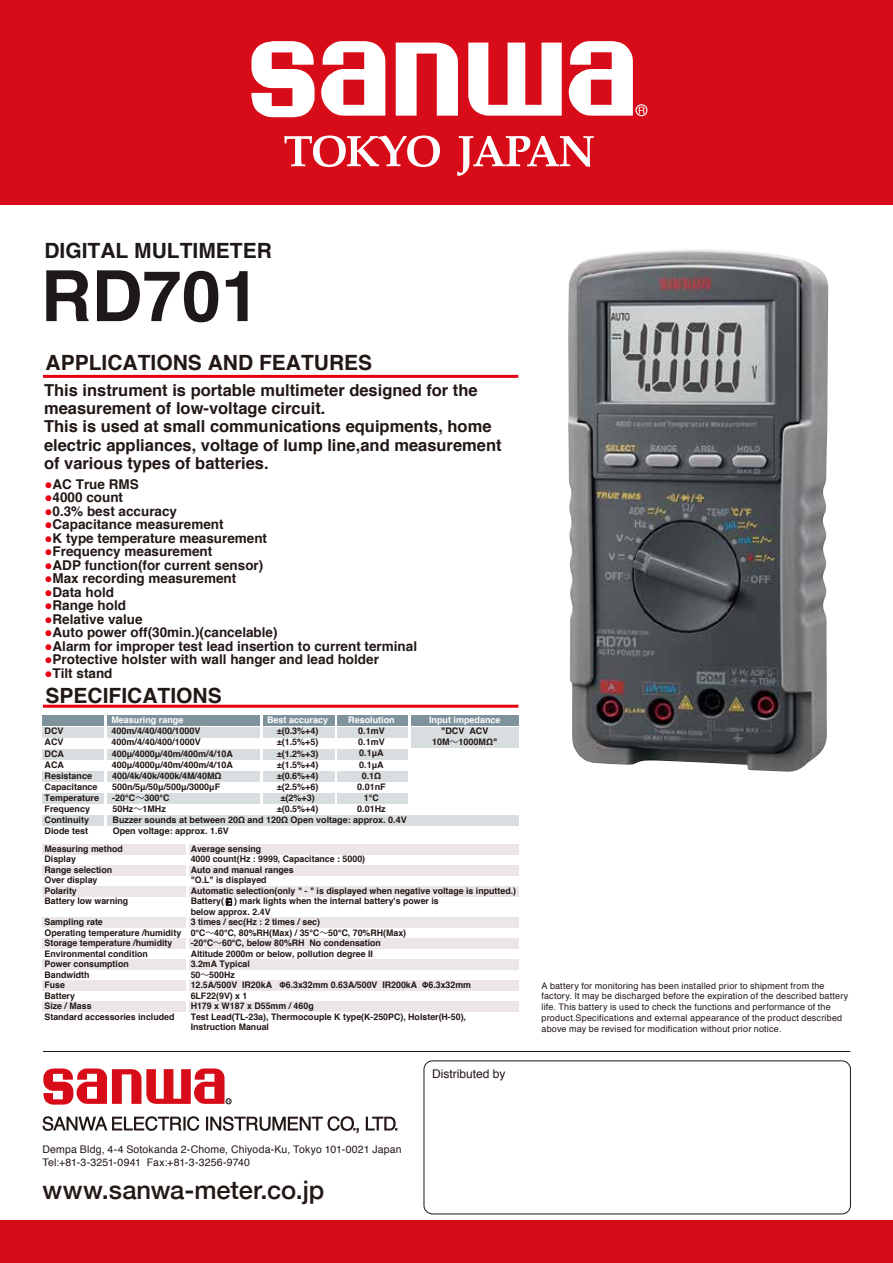
<style>
.page{position:relative;width:893px;height:1263px;background:#fff}
.page>*{position:absolute;margin:0;border:0;box-sizing:border-box;transform-origin:0 0}
.t1{font:700 70.5px "Helvetica";color:#1e181a}
.t2{font:500 25.5px "Helvetica Neue";color:#221815}
.t3{font:700 21px "Helvetica";color:#221815}
.t4{font:700 21px "Helvetica";color:#1e181a}
.t5{font:700 16.5px/18.3px "Helvetica";color:#221815}
.t6{font:700 13.5px "Helvetica";color:#221815}
.t7{font:12px "Helvetica";color:#221815}
.t8{font:10.5px/12.6px "Helvetica";letter-spacing:.015em;color:#221815}
.t9{font:700 9px/11.1px "Helvetica";color:#221815}
.t10{font:9px/10.8px "Helvetica";letter-spacing:.02em;color:#221815}
.t11{font:700 9px "Helvetica";color:#fff}
.s1{color:#e60012}
.s2{font-family:"Koz Go Pr 6 N";font-weight:400}
</style>
<div class="page">
<svg style="left:43px;top:1068px;width:188px;height:37px"></svg>
<div style="left:424px;top:1060px;width:427px;height:154px;border:1px solid #221815;border-radius:9px"></div>
<div style="left:0;top:0;width:893px;height:204px;background:#d80c18"></div>
<div style="left:0;top:1220px;width:893px;height:43px;background:#d80c18"></div>
<svg style="left:251px;top:41px;width:64px;height:77px"></svg>
<svg style="left:321px;top:41px;width:64px;height:75px"></svg>
<svg style="left:396px;top:42px;width:62px;height:74px"></svg>
<svg style="left:468px;top:43px;width:94px;height:73px"></svg>
<svg style="left:569px;top:41px;width:78px;height:76px"></svg>
<svg style="left:284px;top:136px;width:156px;height:31px"></svg>
<svg style="left:457px;top:136px;width:137px;height:40px"></svg>
<svg style="left:43px;top:1116px;width:354px;height:17px"></svg>
<hr style="left:43px;top:1051px;width:807px;height:1px;background:#221815">
<hr style="left:43px;top:375px;width:475px;height:3px;background:#e60012">
<div style="left:43px;top:844px;width:143px;height:10px;background:#ece6e8"></div>
<div style="left:43px;top:865px;width:143px;height:10px;background:#ece6e8"></div>
<div style="left:43px;top:886px;width:143px;height:10px;background:#ece6e8"></div>
<div style="left:43px;top:917px;width:143px;height:11px;background:#ece6e8"></div>
<div style="left:43px;top:938px;width:143px;height:11px;background:#ece6e8"></div>
<div style="left:43px;top:959px;width:143px;height:11px;background:#ece6e8"></div>
<div style="left:43px;top:980px;width:143px;height:11px;background:#ece6e8"></div>
<div style="left:189px;top:844px;width:329px;height:10px;background:#ece6e8"></div>
<div style="left:189px;top:865px;width:329px;height:10px;background:#ece6e8"></div>
<div style="left:189px;top:886px;width:329px;height:10px;background:#ece6e8"></div>
<div style="left:189px;top:917px;width:329px;height:11px;background:#ece6e8"></div>
<div style="left:189px;top:938px;width:329px;height:11px;background:#ece6e8"></div>
<div style="left:189px;top:959px;width:329px;height:11px;background:#ece6e8"></div>
<div style="left:189px;top:980px;width:329px;height:11px;background:#ece6e8"></div>
<div style="left:43px;top:1001px;width:143px;height:11px;background:#ece6e8"></div>
<div style="left:189px;top:1001px;width:329px;height:11px;background:#ece6e8"></div>
<div style="left:43px;top:793px;width:61px;height:11px;background:#d8dddf"></div>
<div style="left:107px;top:793px;width:153px;height:11px;background:#d8dddf"></div>
<div style="left:263px;top:793px;width:72px;height:11px;background:#d8dddf"></div>
<div style="left:338px;top:793px;width:70px;height:11px;background:#d8dddf"></div>
<div style="left:43px;top:715px;width:61px;height:10px;background:#7e939b"></div>
<div style="left:107px;top:715px;width:153px;height:10px;background:#7e939b"></div>
<div style="left:43px;top:815px;width:61px;height:11px;background:#d8dddf"></div>
<div style="left:107px;top:815px;width:411px;height:11px;background:#d8dddf"></div>
<div style="left:43px;top:771px;width:61px;height:10px;background:#d8dddf"></div>
<div style="left:107px;top:771px;width:153px;height:10px;background:#d8dddf"></div>
<div style="left:263px;top:771px;width:72px;height:10px;background:#d8dddf"></div>
<div style="left:338px;top:771px;width:70px;height:10px;background:#d8dddf"></div>
<div style="left:263px;top:715px;width:72px;height:10px;background:#7e939b"></div>
<div style="left:338px;top:715px;width:70px;height:10px;background:#7e939b"></div>
<div style="left:43px;top:749px;width:61px;height:10px;background:#d8dddf"></div>
<div style="left:107px;top:749px;width:153px;height:10px;background:#d8dddf"></div>
<div style="left:263px;top:749px;width:72px;height:10px;background:#d8dddf"></div>
<div style="left:338px;top:749px;width:70px;height:10px;background:#d8dddf"></div>
<div style="left:43px;top:727px;width:61px;height:10px;background:#d8dddf"></div>
<div style="left:107px;top:727px;width:153px;height:10px;background:#d8dddf"></div>
<div style="left:263px;top:727px;width:72px;height:10px;background:#d8dddf"></div>
<div style="left:338px;top:727px;width:70px;height:10px;background:#d8dddf"></div>
<div style="left:411px;top:727px;width:107px;height:21px;background:#d8dddf"></div>
<div style="left:411px;top:715px;width:107px;height:10px;background:#7e939b"></div>
<hr style="left:43px;top:705px;width:475px;height:3px;background:#e60012">
<img style="left:568px;top:249px;width:260px;height:523px">
<svg style="left:226px;top:898px;width:6px;height:7px"></svg>
<h3 class="t4" style="left:44px;top:233px;width:229px">DIGITAL MULTIMETER</h3>
<h1 class="t1" style="left:41px;top:239px;width:221px">RD701</h1>
<h3 class="t3" style="left:46px;top:346px;width:328px">APPLICATIONS AND FEATURES</h3>
<p class="t5" style="left:44px;top:381px;width:459px">This instrument is portable multimeter designed for the measurement of low-voltage circuit.<br>This is used at small communications equipments, home electric appliances, voltage of lump line,and measurement of various types of batteries.</p>
<h3 class="t6" style="left:44px;top:473px;width:96px"><span class="s1">●</span>AC True RMS</h3>
<h3 class="t6" style="left:44px;top:486px;width:80px"><span class="s1">●</span>4000 count</h3>
<h3 class="t6" style="left:44px;top:500px;width:134px"><span class="s1">●</span>0.3% best accuracy</h3>
<h3 class="t6" style="left:44px;top:513px;width:181px"><span class="s1">●</span>Capacitance measurement</h3>
<h3 class="t6" style="left:44px;top:527px;width:224px"><span class="s1">●</span>K type temperature measurement</h3>
<h3 class="t6" style="left:44px;top:540px;width:169px"><span class="s1">●</span>Frequency measurement</h3>
<h3 class="t6" style="left:44px;top:554px;width:220px"><span class="s1">●</span>ADP function(for current sensor)</h3>
<h3 class="t6" style="left:44px;top:567px;width:193px"><span class="s1">●</span>Max recording measurement</h3>
<h3 class="t6" style="left:44px;top:581px;width:71px"><span class="s1">●</span>Data hold</h3>
<h3 class="t6" style="left:44px;top:594px;width:83px"><span class="s1">●</span>Range hold</h3>
<h3 class="t6" style="left:44px;top:608px;width:100px"><span class="s1">●</span>Relative value</h3>
<h3 class="t6" style="left:44px;top:621px;width:235px"><span class="s1">●</span>Auto power off(30min.)(cancelable)</h3>
<h3 class="t6" style="left:44px;top:635px;width:374px"><span class="s1">●</span>Alarm for improper test lead insertion to current terminal</h3>
<h3 class="t6" style="left:44px;top:648px;width:336px"><span class="s1">●</span>Protective holster with wall hanger and lead holder</h3>
<h3 class="t6" style="left:44px;top:662px;width:70px"><span class="s1">●</span>Tilt stand</h3>
<h3 class="t3" style="left:46px;top:678px;width:178px">SPECIFICATIONS</h3>
<p class="t9" style="left:45px;top:726px;width:56px">DCV<br>ACV<br>DCA<br>ACA<br>Resistance<br>Capacitance<br>Temperature<br>Frequency<br>Continuity<br>Diode test</p>
<p class="t11" style="left:348px;top:713px;width:48px">Resolution</p>
<p class="t9" style="left:357px;top:726px;width:30px;text-align:center">0.1mV<br>0.1mV<br>0.1μA<br>0.1μA<br>0.1Ω<br>0.01nF<br>1℃<br>0.01Hz</p>
<p class="t11" style="left:111px;top:713px;width:74px">Measuring range</p>
<p class="t9" style="left:111px;top:726px;width:297px">400m/4/40/400/1000V<br>400m/4/40/400/1000V<br>400μ/4000μ/40m/400m/4/10A<br>400μ/4000μ/40m/400m/4/10A<br>400/4k/40k/400k/4M/40MΩ<br>500n/5μ/50μ/500μ/3000μF<br>-20℃<span class="s2">～</span>300℃<br>50Hz<span class="s2">～</span>1MHz<br>Buzzer sounds at between 20Ω and 120Ω Open voltage: approx. 0.4V<br>Open voltage: approx. 1.6V</p>
<p class="t11" style="left:267px;top:713px;width:63px">Best accuracy</p>
<p class="t9" style="left:277px;top:726px;width:43px;text-align:center">±(0.3%+4) ±(1.5%+5) ±(1.2%+3) ±(1.5%+4) ±(0.6%+4) ±(2.5%+6) ±(2%+3) ±(0.5%+4)</p>
<p class="t11" style="left:429px;top:713px;width:73px">Input impedance</p>
<p class="t9" style="left:432px;top:726px;width:67px;text-align:center">"DCV ACV<br>10M<span class="s2">～</span>1000MΩ"</p>
<p class="t9" style="left:45px;top:843px;width:85px;line-height:10.5px">Measuring method<br>Display<br>Range selection<br>Over display<br>Polarity<br>Battery low warning</p>
<p class="t9" style="left:45px;top:917px;width:138px;line-height:10.5px">Sampling rate<br>Operating temperature /humidity<br>Storage temperature /humidity<br>Environmental condition<br>Power consumption<br>Bandwidth<br>Fuse<br>Battery<br>Size / Mass<br>Standard accessories included</p>
<p class="t9" style="left:191px;top:843px;width:327px;line-height:10.5px">Average sensing<br>4000 count(Hz : 9999, Capacitance : 5000)<br>Auto and manual ranges<br>"O.L" is displayed<br>Automatic selection(only " - " is displayed when negative voltage is inputted.)<br>Battery( ) mark lights when the internal battery's power is<br>below approx. 2.4V<br>3 times / sec(Hz : 2 times / sec)<br>0℃<span class="s2">～</span>40℃, 80%RH(Max) / 35℃<span class="s2">～</span>50℃, 70%RH(Max)<br>-20℃<span class="s2">～</span>60℃, below 80%RH No condensation<br>Altitude 2000m or below, pollution degree II<br>3.2mA Typical<br>50<span class="s2">～</span>500Hz<br>12.5A/500V IR20kA Φ6.3x32mm 0.63A/500V IR200kA Φ6.3x32mm<br>6LF22(9V) x 1<br>H179 x W187 x D55mm / 460g<br>Test Lead(TL-23a), Thermocouple K type(K-250PC), Holster(H-50),<br>Instruction Manual</p>
<h3 class="t7" style="left:432px;top:1065px;width:75px">Distributed by</h3>
<p class="t10" style="left:541px;top:980px;width:308px">A battery for monitoring has been installed prior to shipment from the factory. It may be discharged before the expiration of the described battery life. This battery is used to check the functions and performance of the product.Specifications and external appearance of the product described above may be revised for modification without prior notice.</p>
<p class="t8" style="left:43px;top:1143px;width:361px">Dempa Bldg, 4-4 Sotokanda 2-Chome, Chiyoda-Ku, Tokyo 101-0021 Japan<br>Tel:+81-3-3251-0941 Fax:+81-3-3256-9740</p>
<h2 class="t2" style="left:43px;top:1169px;width:283px">www.sanwa-meter.co.jp</h2>
</div>
